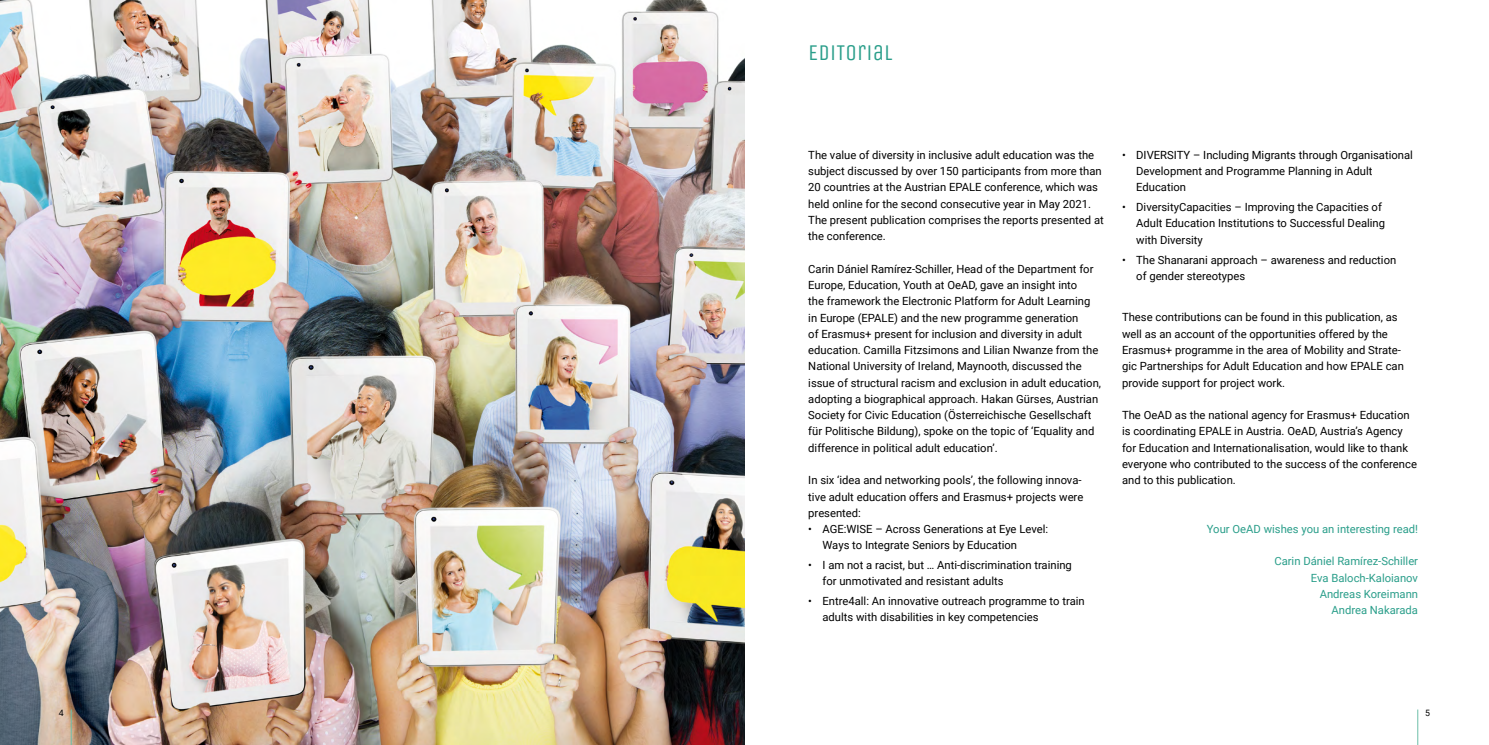
<style>
.page{position:relative;width:1489px;height:745px;background:#fff}
.page>*{position:absolute;margin:0;border:0;box-sizing:border-box;transform-origin:0 0}
.t1{font:22.5px "Unica One";letter-spacing:.01em;color:#2a9e8a}
.t2{font:11.25px/16.2px "Roboto";color:#000}
.t3{font:11.25px/16.2px "Roboto";color:#2a9e8a;text-align:right}
.t4{font:8.75px "Roboto";color:#000}
</style>
<div class="page">
<img style="left:0;top:0;width:744px;height:744px">
<hr style="left:1417px;top:709px;width:1px;height:35px;background:#6dbea9">
<hr style="left:71px;top:709px;width:1px;height:35px;background:#6dbea9">
<h1 class="t1" style="left:808px;top:39px;width:86px">EDITORIAL</h1>
<p class="t2" style="left:808px;top:146px;width:297px">The value of diversity in inclusive adult education was the subject discussed by over 150 participants from more than 20 countries at the Austrian EPALE conference, which was held online for the second consecutive year in May 2021.<br>The present publication comprises the reports presented at the conference.</p>
<p class="t2" style="left:808px;top:260px;width:294px">Carin Dániel Ramírez-Schiller, Head of the Department for Europe, Education, Youth at OeAD, gave an insight into<br>the framework the Electronic Platform for Adult Learning in Europe (EPALE) and the new programme generation<br>of Erasmus+ present for inclusion and diversity in adult education. Camilla Fitzsimons and Lilian Nwanze from the National University of Ireland, Maynooth, discussed the issue of structural racism and exclusion in adult education, adopting a biographical approach. Hakan Gürses, Austrian Society for Civic Education (Österreichische Gesellschaft für Politische Bildung), spoke on the topic of ‘Equality and difference in political adult education’.</p>
<p class="t2" style="left:808px;top:471px;width:276px">In six ‘idea and networking pools’, the following innova&shy;tive adult education offers and Erasmus+ projects were presented:</p>
<p class="t2" style="left:822px;top:520px;width:227px;text-indent:-14px">• AGE:WISE – Across Generations at Eye Level:<br>Ways to Integrate Seniors by Education</p>
<p class="t2" style="left:822px;top:556px;width:251px;text-indent:-14px">• I am not a racist, but … Anti-discrimination training for unmotivated and resistant adults</p>
<p class="t2" style="left:822px;top:592px;width:264px;text-indent:-14px">• Entre4all: An innovative outreach programme to train adults with disabilities in key competencies</p>
<p class="t2" style="left:1136px;top:146px;width:278px;text-indent:-14px">• DIVERSITY – Including Migrants through Organisational<br>Development and Programme Planning in Adult<br>Education</p>
<p class="t2" style="left:1136px;top:198px;width:250px;text-indent:-14px">• DiversityCapacities – Improving the Capacities of<br>Adult Education Institutions to Successful Dealing with Diversity</p>
<p class="t2" style="left:1136px;top:251px;width:261px;text-indent:-14px">• The Shanarani approach – awareness and reduction of gender stereotypes</p>
<p class="t2" style="left:1121px;top:309px;width:283px">These contributions can be found in this publication, as well as an account of the opportunities offered by the Erasmus+ programme in the area of Mobility and Strate&shy;gic Partnerships for Adult Education and how EPALE can provide support for project work.</p>
<p class="t2" style="left:1121px;top:406px;width:296px">The OeAD as the national agency for Erasmus+ Education is coordinating EPALE in Austria. OeAD, Austria’s Agency for Education and Internationalisation, would like to thank everyone who contributed to the success of the conference and to this publication.</p>
<p class="t3" style="left:1206px;top:520px;width:213px">Your OeAD wishes you an interesting read!</p>
<p class="t3" style="left:1274px;top:552px;width:145px">Carin Dániel Ramírez-Schiller<br>Eva Baloch-Kaloianov<br>Andreas Koreimann<br>Andrea Nakarada</p>
<p class="t4" style="left:59px;top:706px;width:6px">4</p>
<p class="t4" style="left:1424px;top:706px;width:6px">5</p>
</div>
